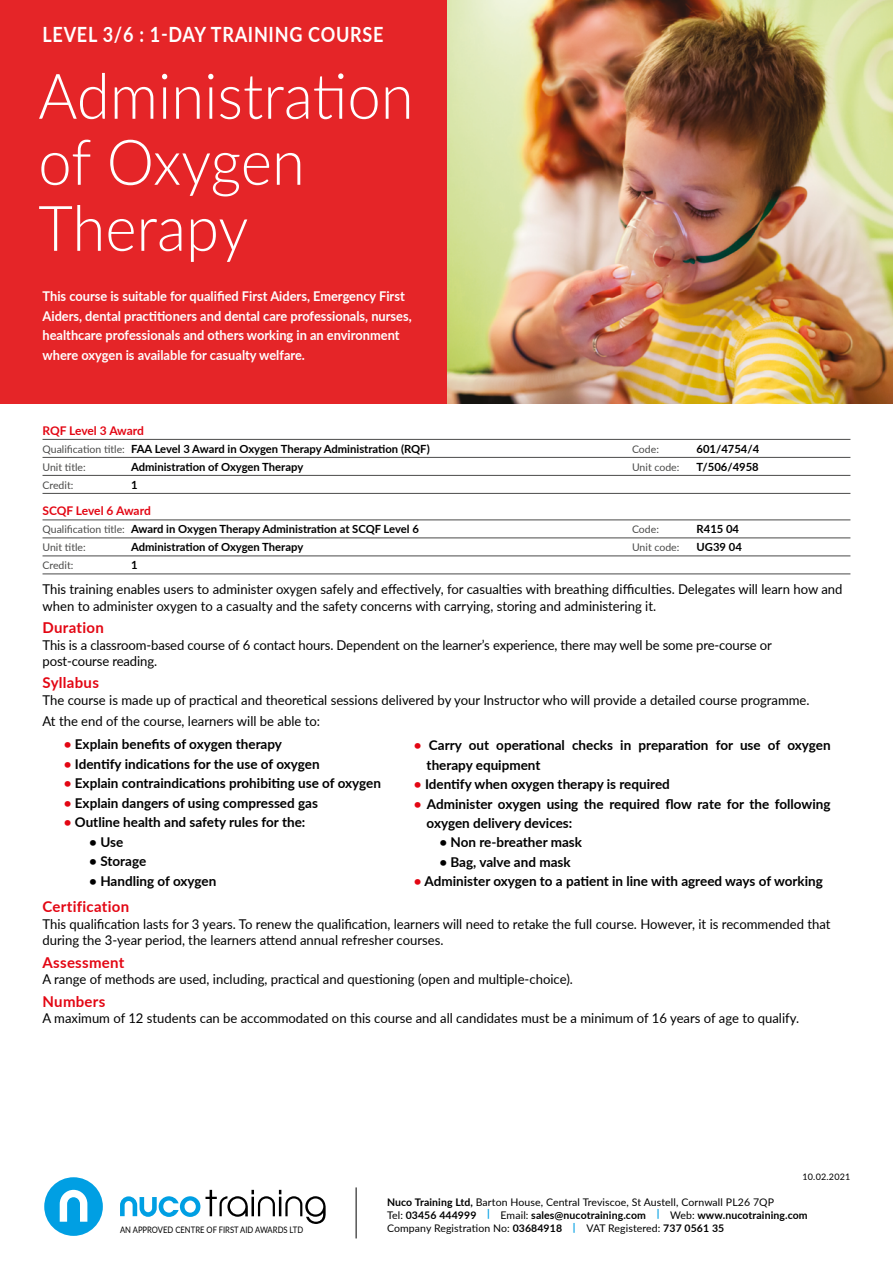
<style>
.page{position:relative;width:893px;height:1263px;background:#fff}
.page>*{position:absolute;margin:0;border:0;box-sizing:border-box;transform-origin:0 0}
.t1{font:300 63px/66px "Lato";color:#fff;scale:.95 1}
.t2{font:700 21px "Lato";letter-spacing:.04em;color:#fff;scale:.86 1}
.t3{font:700 15px "Lato";letter-spacing:.02em;color:#e30613}
.t4{font:13.5px/16.5px "Lato";color:#000}
.t5{font:700 13.5px/19.5px "Lato";color:#000}
.t6{font:700 13.5px/19.5px "Lato";color:#fff;scale:.95 1}
.t7{font:700 12px "Lato";letter-spacing:-.015em;color:#e30613}
.t8{font:700 11.25px "Lato";color:#000}
.t9{font:10.5px/13.2px "Lato";letter-spacing:.01em;color:#000}
.t10{font:10.5px "Lato";color:#4a4a49}
.t11{font:9px "Lato";letter-spacing:.025em;color:#000}
.t12{font:8.85px "Lato";color:#000;scale:.86 1}
.s1{font-weight:400;font-size:10.5px;color:#4a4a49}
.s2{color:#e30613}
.s3{font-weight:700}
.s4{font-weight:700;color:#009fe3}
</style>
<div class="page">
<svg style="left:120px;top:1190px;width:206px;height:34px"></svg>
<svg style="left:44px;top:1177px;width:59px;height:59px"></svg>
<hr style="left:356px;top:1187px;width:1px;height:51px;background:#000">
<hr style="left:43px;top:439px;width:807px;height:1px;background:#4a4a49">
<hr style="left:43px;top:457px;width:807px;height:1px;background:#4a4a49">
<hr style="left:43px;top:475px;width:807px;height:1px;background:#4a4a49">
<hr style="left:43px;top:493px;width:807px;height:1px;background:#4a4a49">
<hr style="left:43px;top:520px;width:807px;height:1px;background:#4a4a49">
<hr style="left:43px;top:538px;width:807px;height:1px;background:#4a4a49">
<hr style="left:43px;top:556px;width:807px;height:1px;background:#4a4a49">
<hr style="left:43px;top:574px;width:807px;height:1px;background:#4a4a49">
<img style="left:446px;top:0;width:447px;height:404px">
<div style="left:0;top:0;width:446px;height:404px;background:#e52528"></div>
<h2 class="t2" style="left:43px;top:19px;width:398px">LEVEL 3/6 : 1-DAY TRAINING COURSE</h2>
<h1 class="t1" style="left:38px;top:61px;width:397px">Administration of Oxygen<br>Therapy</h1>
<p class="t6" style="left:43px;top:286px;width:390px">This course is suitable for qualified First Aiders, Emergency First Aiders, dental practitioners and dental care professionals, nurses, healthcare professionals and others working in an environment where oxygen is available for casualty welfare.</p>
<p class="t7" style="left:43px;top:422px;width:103px">RQF Level 3 Award</p>
<p class="t8" style="left:43px;top:440px;width:389px"><span class="s1">Qualification title:</span> FAA Level 3 Award in Oxygen Therapy Administration (RQF)</p>
<p class="t10" style="left:632px;top:442px;width:28px">Code:</p>
<p class="t8" style="left:697px;top:440px;width:64px">601/4754/4</p>
<p class="t10" style="left:43px;top:460px;width:45px">Unit title:</p>
<p class="t8" style="left:131px;top:458px;width:174px">Administration of Oxygen Therapy</p>
<p class="t10" style="left:632px;top:460px;width:49px">Unit code:</p>
<p class="t8" style="left:697px;top:458px;width:64px">T/506/4958</p>
<p class="t10" style="left:43px;top:478px;width:32px">Credit:</p>
<p class="t8" style="left:131px;top:476px;width:8px">1</p>
<p class="t7" style="left:43px;top:502px;width:110px">SCQF Level 6 Award</p>
<p class="t8" style="left:43px;top:521px;width:378px"><span class="s1">Qualification title:</span> Award in Oxygen Therapy Administration at SCQF Level 6</p>
<p class="t10" style="left:632px;top:522px;width:28px">Code:</p>
<p class="t8" style="left:697px;top:521px;width:44px">R415 04</p>
<p class="t10" style="left:43px;top:540px;width:45px">Unit title:</p>
<p class="t8" style="left:131px;top:539px;width:174px">Administration of Oxygen Therapy</p>
<p class="t10" style="left:632px;top:540px;width:49px">Unit code:</p>
<p class="t8" style="left:697px;top:539px;width:47px">UG39 04</p>
<p class="t10" style="left:43px;top:558px;width:32px">Credit:</p>
<p class="t8" style="left:131px;top:557px;width:8px">1</p>
<p class="t4" style="left:43px;top:581px;width:801px">This training enables users to administer oxygen safely and effectively, for casualties with breathing difficulties. Delegates will learn how and when to administer oxygen to a casualty and the safety concerns with carrying, storing and administering it.</p>
<p class="t3" style="left:43px;top:617px;width:63px">Duration</p>
<p class="t4" style="left:43px;top:636px;width:731px">This is a classroom-based course of 6 contact hours. Dependent on the learner’s experience, there may well be some pre-course or post-course reading.</p>
<p class="t3" style="left:43px;top:672px;width:58px">Syllabus</p>
<p class="t4" style="left:43px;top:689px;width:768px;line-height:20.7px">The course is made up of practical and theoretical sessions delivered by your Instructor who will provide a detailed course programme.<br>At the end of the course, learners will be able to:</p>
<p class="t5" style="left:64px;top:734px;width:220px"><span class="s2">•</span> Explain benefits of oxygen therapy</p>
<p class="t5" style="left:64px;top:754px;width:257px"><span class="s2">•</span> Identify indications for the use of oxygen</p>
<p class="t5" style="left:64px;top:773px;width:319px"><span class="s2">•</span> Explain contraindications prohibiting use of oxygen</p>
<p class="t5" style="left:64px;top:793px;width:256px"><span class="s2">•</span> Explain dangers of using compressed gas</p>
<p class="t5" style="left:64px;top:812px;width:243px"><span class="s2">•</span> Outline health and safety rules for the:</p>
<p class="t5" style="left:89px;top:832px;width:35px">• Use</p>
<p class="t5" style="left:89px;top:851px;width:58px">• Storage</p>
<p class="t5" style="left:89px;top:871px;width:128px">• Handling of oxygen</p>
<p class="t3" style="left:43px;top:896px;width:88px">Certification</p>
<p class="t4" style="left:43px;top:915px;width:790px">This qualification lasts for 3 years. To renew the qualification, learners will need to retake the full course. However, it is recommended that during the 3-year period, the learners attend annual refresher courses.</p>
<p class="t3" style="left:43px;top:951px;width:83px">Assessment</p>
<p class="t4" style="left:43px;top:970px;width:532px">A range of methods are used, including, practical and questioning (open and multiple-choice).</p>
<p class="t3" style="left:43px;top:990px;width:64px">Numbers</p>
<p class="t4" style="left:43px;top:1009px;width:758px">A maximum of 12 students can be accommodated on this course and all candidates must be a minimum of 16 years of age to qualify.</p>
<p class="t5" style="left:427px;top:735px;width:405px;text-indent:-13px"><span class="s2">•</span> Carry out operational checks in preparation for use of oxygen therapy equipment</p>
<p class="t5" style="left:414px;top:774px;width:258px"><span class="s2">•</span> Identify when oxygen therapy is required</p>
<p class="t5" style="left:427px;top:793px;width:405px;text-indent:-13px"><span class="s2">•</span> Administer oxygen using the required flow rate for the following oxygen delivery devices:</p>
<p class="t5" style="left:439px;top:832px;width:144px">• Non re-breather mask</p>
<p class="t5" style="left:439px;top:852px;width:133px">• Bag, valve and mask</p>
<p class="t5" style="left:414px;top:871px;width:410px"><span class="s2">•</span> Administer oxygen to a patient in line with agreed ways of working</p>
<p class="t11" style="left:802px;top:1170px;width:50px">10.02.2021</p>
<p class="t9" style="left:387px;top:1195px;width:422px"><span class="s3">Nuco Training Ltd,</span> Barton House, Central Treviscoe, St Austell, Cornwall PL26 7QP<br>Tel: <span class="s3">03456 444999</span> <span class="s4">|</span> Email: <span class="s3">sales@nucotraining.com</span> <span class="s4">|</span> Web: <span class="s3">www.nucotraining.com<br></span>Company Registration No: <span class="s3">03684918</span> <span class="s4">|</span></p>
<p class="t12" style="left:120px;top:1223px;width:214px">AN APPROVED CENTRE OF FIRST AID AWARDS LTD</p>
<p class="t9" style="left:586px;top:1221px;width:139px">VAT Registered: <span class="s3">737 0561 35</span></p>
</div>
